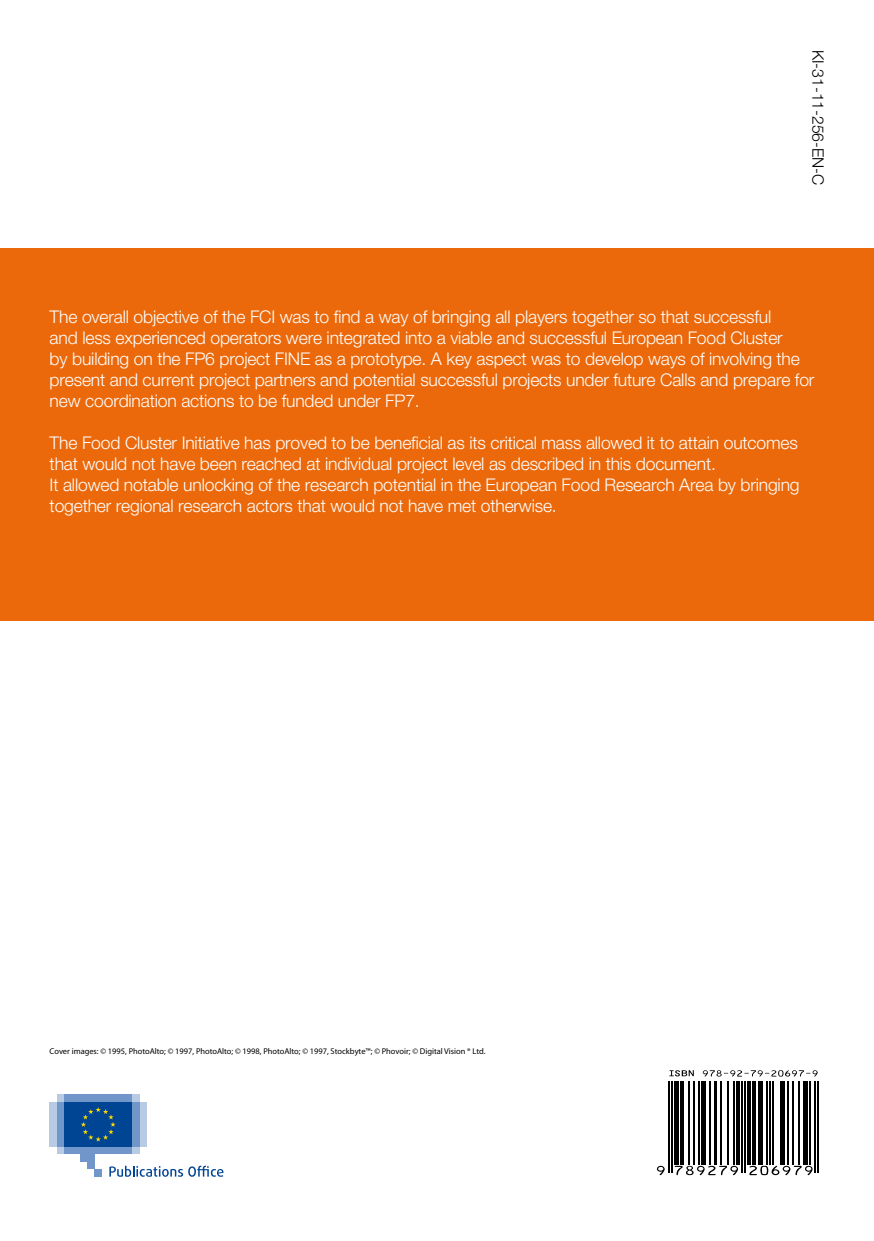
<style>
.page{position:relative;width:874px;height:1241px;background:#fff}
.page>*{position:absolute;margin:0;border:0;box-sizing:border-box;transform-origin:0 0}
.t1{font:300 17.5px/21px "Helvetica Neue";letter-spacing:-.01em;color:#fff}
.t2{font:300 15.75px "Helvetica Neue";color:#000}
.t3{font:8.4px "Myriad Pro";color:#000}
</style>
<div class="page">
<svg style="left:57px;top:1146px;width:82px;height:7px"></svg>
<svg style="left:57px;top:1094px;width:82px;height:7px"></svg>
<div style="left:65px;top:1094px;width:67px;height:7px;background:#7197ca"></div>
<div style="left:65px;top:1146px;width:67px;height:7px;background:#7197ca"></div>
<div style="left:132px;top:1101px;width:7px;height:45px;background:#7197ca"></div>
<div style="left:139px;top:1101px;width:8px;height:45px;background:#b8cbe4"></div>
<div style="left:57px;top:1101px;width:8px;height:45px;background:#7197ca"></div>
<div style="left:50px;top:1101px;width:7px;height:45px;background:#b8cbe4"></div>
<div style="left:79px;top:1146px;width:15px;height:15px;background:#7197ca"></div>
<div style="left:87px;top:1146px;width:7px;height:22px;background:#7197ca"></div>
<div style="left:94px;top:1168px;width:8px;height:8px;background:#7197ca"></div>
<div style="left:65px;top:1101px;width:67px;height:45px;background:#004494"></div>
<svg style="left:81px;top:1107px;width:35px;height:34px"></svg>
<svg style="left:109px;top:1165px;width:114px;height:11px"></svg>
<svg style="left:656px;top:620px;width:217px;height:556px"></svg>
<div style="left:0;top:248px;width:873px;height:372px;background:#eb690b"></div>
<p class="t2" style="left:827px;top:50px;width:137px;rotate:90deg">KI-31-11-256-EN-C</p>
<p class="t1" style="left:50px;top:306px;width:765px">The overall objective of the FCI was to find a way of bringing all players together so that successful<br>and less experienced operators were integrated into a viable and successful European Food Cluster<br>by building on the FP6 project FINE as a prototype. A key aspect was to develop ways of involving the present and current project partners and potential successful projects under future Calls and prepare for new coordination actions to be funded under FP7.</p>
<p class="t1" style="left:50px;top:432px;width:751px">The Food Cluster Initiative has proved to be beneficial as its critical mass allowed it to attain outcomes that would not have been reached at individual project level as described in this document.<br>It allowed notable unlocking of the research potential in the European Food Research Area by bringing together regional research actors that would not have met otherwise.</p>
<p class="t3" style="left:50px;top:1045px;width:437px">Cover images: © 1995, PhotoAlto; © 1997, PhotoAlto; © 1998, PhotoAlto; © 1997, Stockbyte™; © Phovoir; © Digital Vision ® Ltd.</p>
</div>
